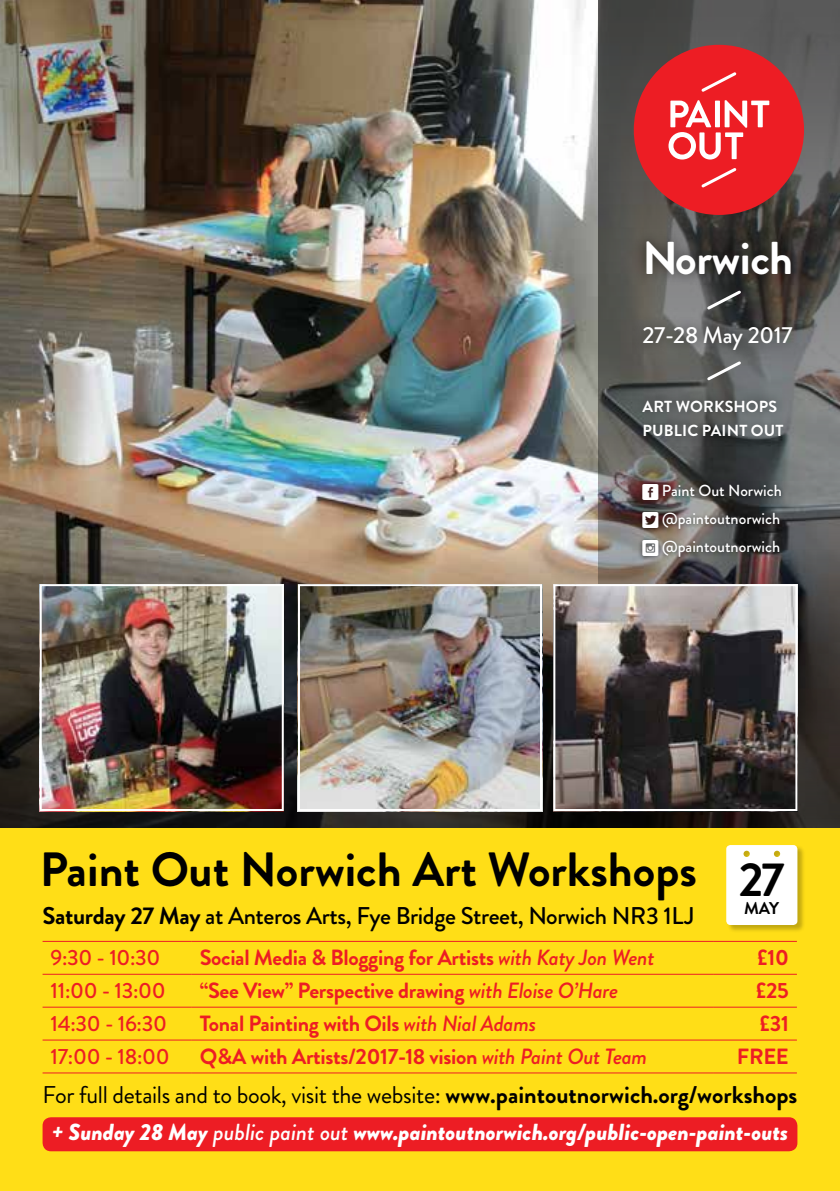
<style>
.page{position:relative;width:840px;height:1191px;background:#fff}
.page>*{position:absolute;margin:0;border:0;box-sizing:border-box;transform-origin:0 0}
.t1{font:700 48px "Brandon Grotesque";color:#000}
.t2{font:700 47.8px "Brandon Grotesque";color:#000}
.t3{font:700 46px "Brandon Grotesque";letter-spacing:-.01em;color:#fff}
.t4{font:24.2px "Brandon Grotesque";letter-spacing:-.015em;color:#000}
.t5{font:500 24.2px "Brandon Grotesque";letter-spacing:-.015em;color:#000}
.t6{font:italic 900 23.2px "Brandon Grotesque";color:#fff}
.t7{font:500 23.2px "Brandon Grotesque";letter-spacing:-.01em;color:#fff}
.t8{font:700 22px "Brandon Grotesque";letter-spacing:-.015em;color:#ed1d24}
.t9{font:500 22px "Brandon Grotesque";letter-spacing:-.015em;color:#ed1d24}
.t10{font:700 17px "Brandon Grotesque";color:#000}
.t11{font:500 16px/28px "Brandon Grotesque";color:#fff;text-align:justify}
.t12{font:700 16px/24px "Brandon Grotesque";letter-spacing:.01em;color:#fff}
.s1{font-family:"untitled font 1";font-weight:400}
.s2{font-weight:700}
.s3{font-weight:500;font-style:italic}
.s4{font-weight:500}
</style>
<div class="page">
<img style="left:0;top:0;width:598px;height:548px">
<svg style="left:0;top:548px;width:598px;height:280px;background:#605549"></svg>
<svg style="left:598px;top:0;width:241px;height:828px;background:#52504f"></svg>
<div style="left:631px;top:230px;width:171px;height:218px;background:#000;opacity:.55"></div>
<svg style="left:704px;top:288px;width:39px;height:24px"></svg>
<svg style="left:704px;top:359px;width:39px;height:24px"></svg>
<svg style="left:633px;top:45px;width:170px;height:170px;background:#cd393e"></svg>
<div style="left:0;top:828px;width:839px;height:363px;background:#ffde17"></div>
<div style="left:43px;top:1117px;width:754px;height:34px;background:#ed1d24;border-radius:9px"></div>
<hr style="left:43px;top:941px;width:149px;height:1px;background:#ed1d24">
<hr style="left:192px;top:941px;width:521px;height:1px;background:#ed1d24">
<hr style="left:713px;top:941px;width:83px;height:1px;background:#ed1d24">
<hr style="left:43px;top:973px;width:149px;height:1px;background:#ed1d24">
<hr style="left:192px;top:973px;width:521px;height:1px;background:#ed1d24">
<hr style="left:713px;top:973px;width:83px;height:1px;background:#ed1d24">
<hr style="left:43px;top:1006px;width:149px;height:1px;background:#ed1d24">
<hr style="left:192px;top:1006px;width:521px;height:1px;background:#ed1d24">
<hr style="left:713px;top:1006px;width:83px;height:1px;background:#ed1d24">
<hr style="left:43px;top:1039px;width:149px;height:1px;background:#ed1d24">
<hr style="left:192px;top:1039px;width:521px;height:1px;background:#ed1d24">
<hr style="left:713px;top:1039px;width:83px;height:1px;background:#ed1d24">
<hr style="left:43px;top:1072px;width:149px;height:1px;background:#ed1d24">
<hr style="left:192px;top:1072px;width:521px;height:1px;background:#ed1d24">
<hr style="left:713px;top:1072px;width:83px;height:1px;background:#ed1d24">
<div style="left:726px;top:845px;width:78px;height:88px;background:#000;opacity:.24"></div>
<div style="left:726px;top:845px;width:71px;height:80px;background:#fff"></div>
<div style="left:637px;top:480px;width:148px;height:82px;background:#000;opacity:.55"></div>
<img style="left:301px;top:587px;width:237px;height:221px">
<div style="left:298px;top:584px;width:243px;height:227px;border:2px solid #fff"></div>
<img style="left:43px;top:587px;width:237px;height:221px">
<div style="left:40px;top:584px;width:243px;height:227px;border:2px solid #fff"></div>
<img style="left:556px;top:587px;width:238px;height:221px">
<div style="left:553px;top:584px;width:244px;height:227px;border:2px solid #fff"></div>
<h3 class="t3" style="left:642px;top:226px;width:152px">Norwich</h3>
<p class="t7" style="left:642px;top:319px;width:152px">27-28 May 2017</p>
<p class="t12" style="left:642px;top:394px;width:142px">ART WORKSHOPS<br>PUBLIC PAINT OUT</p>
<p class="t11" style="left:642px;top:477px;width:141px"><span class="s1">n</span> Paint Out Norwich <span class="s1">Z</span> @paintoutnorwich <span class="s1">z</span> @paintoutnorwich</p>
<h1 class="t1" style="left:40px;top:835px;width:658px">Paint Out Norwich Art Workshops</h1>
<p class="t5" style="left:43px;top:899px;width:653px"><span class="s2">Saturday 27 May</span> at Anteros Arts, Fye Bridge Street, Norwich NR3 1LJ</p>
<p class="t9" style="left:51px;top:942px;width:111px">9:30 - 10:30</p>
<p class="t8" style="left:200px;top:941px;width:456px">Social Media &amp; Blogging for Artists <span class="s3">with Katy Jon Went</span></p>
<p class="t8" style="left:756px;top:941px;width:33px">£10</p>
<p class="t9" style="left:51px;top:975px;width:116px">11:00 - 13:00</p>
<p class="t8" style="left:200px;top:974px;width:420px">“See View” Perspective drawing <span class="s3">with Eloise O’Hare</span></p>
<p class="t8" style="left:755px;top:974px;width:35px">£25</p>
<p class="t9" style="left:51px;top:1007px;width:118px">14:30 - 16:30</p>
<p class="t8" style="left:200px;top:1007px;width:337px">Tonal Painting with Oils <span class="s3">with Nial Adams</span></p>
<p class="t8" style="left:759px;top:1007px;width:31px">£31</p>
<p class="t9" style="left:51px;top:1040px;width:120px">17:00 - 18:00</p>
<p class="t8" style="left:200px;top:1040px;width:448px">Q&amp;A with Artists/2017-18 vision <span class="s3">with Paint Out Team</span></p>
<p class="t8" style="left:736px;top:1040px;width:53px">FREE</p>
<p class="t4" style="left:43px;top:1077px;width:755px">For full details and to book, visit the website: <span class="s2">www.paintoutnorwich.org/workshops</span></p>
<p class="t6" style="left:52px;top:1115px;width:737px">+ Sunday 28 May <span class="s4">public paint out</span> www.paintoutnorwich.org/public-open-paint-outs</p>
<h2 class="t2" style="left:738px;top:846px;width:47px">27</h2>
<p class="t10" style="left:743px;top:896px;width:37px">MAY</p>
</div>
